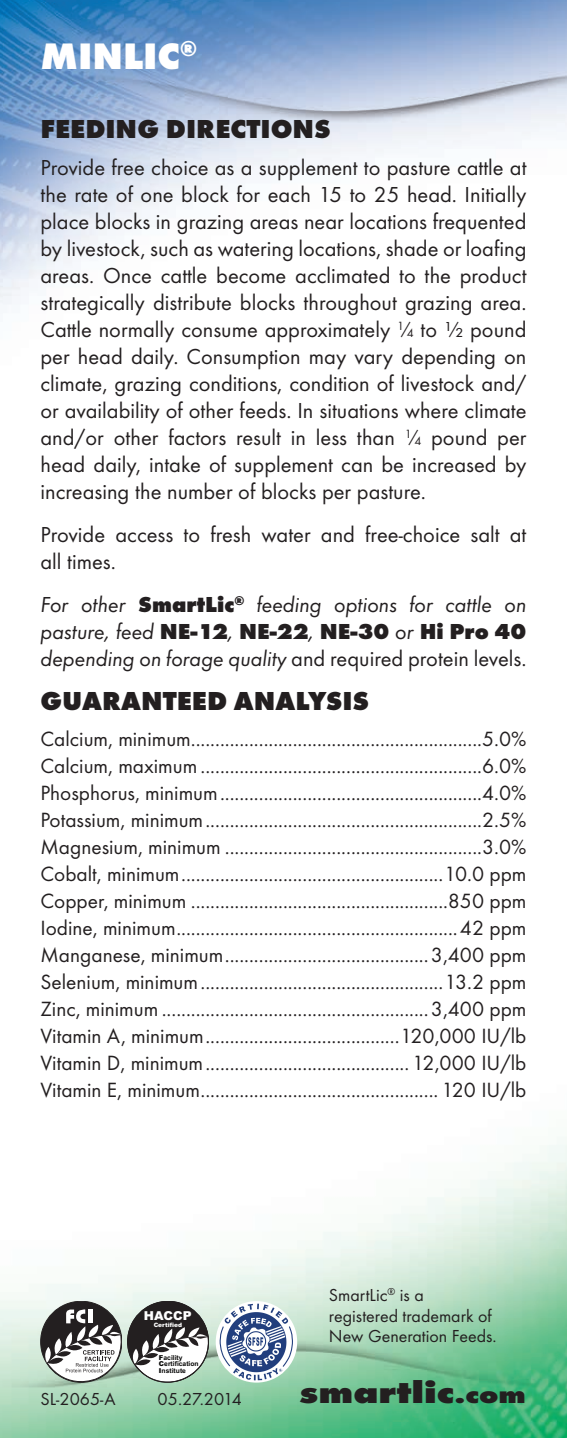
<style>
.page{position:relative;width:567px;height:1438px;background:#fff}
.page>*{position:absolute;margin:0;border:0;box-sizing:border-box;transform-origin:0 0}
.t1{font:800 38.25px "Futura T";color:#fff}
.t2{font:800 31.5px "Futura T";color:#231f20;scale:1.25 1}
.t3{font:800 27px "Futura T";color:#231f20}
.t4{font:22.5px/27px "Futura T";color:#231f20;text-align:justify}
.t5{font:italic 22.5px/27px "Futura T";color:#231f20;text-align:justify}
.t6{font:21.38px/27px "Futura T";color:#231f20;text-align:justify}
.t7{font:18px/20.2px "Futura T";color:#231f20}
.t8{font:900 12.38px "Arial";color:#fff}
.t9{font:700 6.75px/6.8px "Arial";color:#050504}
.t10{font:900 5.85px "Arial";color:#fff}
.s1{font-size:12.38px}
.s2{font-weight:800;font-style:normal}
.s3{font-style:normal}
.s4{font-weight:900}
.s5{font-size:24.75px}
</style>
<div class="page">
<img style="left:0;top:1144px;width:567px;height:294px">
<img style="left:0;top:0;width:567px;height:305px">
<div style="left:41px;top:1301px;width:81px;height:81px;background:#231f20;border-radius:50%"></div>
<svg style="left:42px;top:1308px;width:80px;height:74px"></svg>
<div style="left:128px;top:1301px;width:80px;height:81px;background:#231f20;border-radius:50%"></div>
<svg style="left:130px;top:1327px;width:79px;height:55px"></svg>
<div style="left:127px;top:1301px;width:82px;height:81px;border:1px solid #231f20;border-radius:50%"></div>
<svg style="left:217px;top:1303px;width:79px;height:78px"></svg>
<h1 class="t1" style="left:40px;top:34px;width:158px">MINLIC<sup>®</sup></h1>
<p class="t3" style="left:40px;top:113px;width:292px">FEEDING DIRECTIONS</p>
<p class="t4" style="left:40px;top:154px;width:488px">Provide free choice as a supplement to pasture cattle at the rate of one block for each 15 to 25 head. Initially place blocks in grazing areas near locations frequented by livestock, such as watering locations, shade or loafing areas. Once cattle become acclimated to the product strategically distribute blocks throughout grazing area.<br>Cattle normally consume approximately <sup>1</sup>⁄<span class="s1">4</span> to ½ pound per head daily. Consumption may vary depending on climate, grazing conditions, condition of livestock and/ or availability of other feeds. In situations where climate and/or other factors result in less than <sup>1</sup>⁄<span class="s1">4</span> pound per head daily, intake of supplement can be increased by increasing the number of blocks per pasture.</p>
<p class="t4" style="left:40px;top:521px;width:487px">Provide access to fresh water and free-choice salt at all times.</p>
<p class="t5" style="left:40px;top:591px;width:488px">For other <span class="s2">SmartLic</span><sup>®</sup> feeding options for cattle on pasture, feed <span class="s2">NE-12</span>, <span class="s2">NE-22</span>, <span class="s2">NE-30</span> or <span class="s2">Hi Pro 40 </span>depending on forage quality <span class="s3">and required protein levels.</span></p>
<p class="t3" style="left:40px;top:684px;width:330px">GUARANTEED ANALYSIS</p>
<p class="t6" style="left:40px;top:725px;width:488px">Calcium, minimum............................................................5.0% Calcium, maximum ..........................................................6.0% Phosphorus, minimum......................................................4.0% Potassium, minimum.........................................................2.5% Magnesium, minimum .....................................................3.0% Cobalt, minimum......................................................10.0 ppm Copper, minimum .....................................................850 ppm Iodine, minimum..........................................................42 ppm Manganese, minimum..........................................3,400 ppm Selenium, minimum..................................................13.2 ppm Zinc, minimum .......................................................3,400 ppm Vitamin A, minimum........................................120,000 IU/lb Vitamin D, minimum..........................................12,000 IU/lb Vitamin E, minimum.................................................120 IU/lb</p>
<p class="t8" style="left:144px;top:1306px;width:49px">HACCP</p>
<p class="t10" style="left:154px;top:1320px;width:30px">Certified</p>
<p class="t9" style="left:159px;top:1354px;width:41px"><span class="s4">F</span>acility<br><span class="s4">C</span>ertification<br><span class="s4">I</span>nstitute</p>
<p class="t7" style="left:40px;top:1388px;width:77px">SL-2065-A</p>
<p class="t7" style="left:158px;top:1388px;width:86px">05.27.2014</p>
<p class="t7" style="left:329px;top:1285px;width:169px">SmartLic<sup>®</sup> is a registered trademark of<br>New Generation Feeds.</p>
<h2 class="t2" style="left:299px;top:1373px;width:183px">smartlic<span class="s5">.com</span></h2>
</div>
